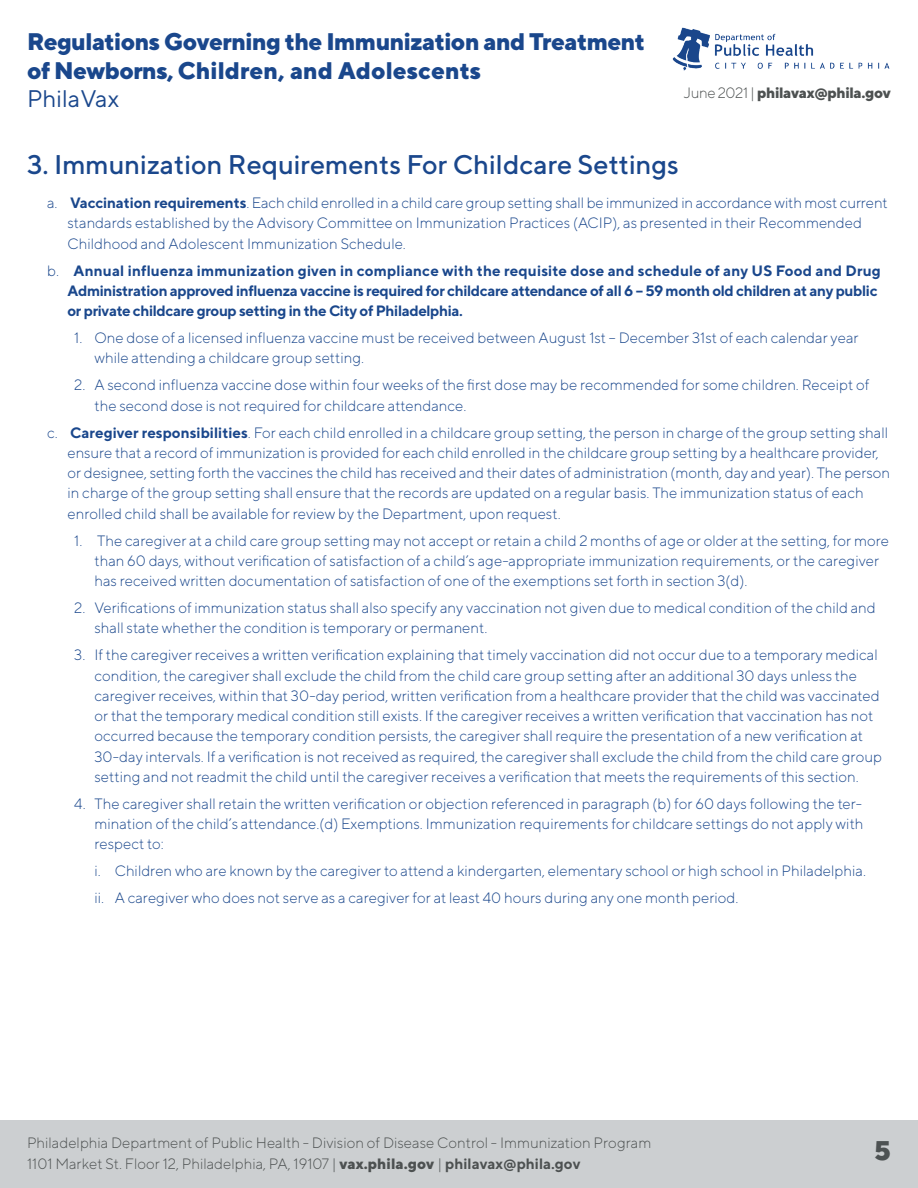
<style>
.page{position:relative;width:918px;height:1188px;background:#fff}
.page>*{position:absolute;margin:0;border:0;box-sizing:border-box;transform-origin:0 0}
.t1{font:500 27px "TT Norms";color:#1a478c}
.t2{font:800 27px "TT Norms";color:#4d5253}
.t3{font:800 24px/28.5px "TT Norms";letter-spacing:-.025em;color:#1a478c}
.t4{font:24px "TT Norms";color:#1a478c}
.t5{font:300 15px/20.2px "TT Norms";color:#1a478c}
.t6{font:700 15px/20.2px "TT Norms";letter-spacing:-.025em;color:#1a478c}
.t7{font:300 15px/20.2px "TT Norms";color:#4d5151}
.t8{font:800 15px "TT Norms";letter-spacing:-.025em;color:#4d5151}
.s1{font-weight:300}
.s2{font-weight:700}
.s3{font-weight:800}
</style>
<div class="page">
<div style="left:0;top:1120px;width:918px;height:68px;background:#cccfd1"></div>
<img style="left:673px;top:27px;width:217px;height:44px">
<h2 class="t3" style="left:27px;top:27px;width:620px">Regulations Governing the Immunization and Treatment of Newborns, Children, and Adolescents</h2>
<h2 class="t4" style="left:27px;top:84px;width:94px">PhilaVax</h2>
<p class="t8" style="left:684px;top:83px;width:209px"><span class="s1">June 2021 |</span> philavax@phila.gov</p>
<p class="t1" style="left:27px;top:148px;width:654px">3. Immunization Requirements For Childcare Settings</p>
<p class="t5" style="left:68px;top:192px;width:822px;text-indent:-20px">a. <span class="s2">Vaccination requirements</span>. Each child enrolled in a child care group setting shall be immunized in accordance with most current standards established by the Advisory Committee on Immunization Practices (ACIP), as presented in their Recommended<br>Childhood and Adolescent Immunization Schedule.</p>
<p class="t6" style="left:68px;top:260px;width:815px;text-indent:-20px"><span class="s1">b.</span> Annual influenza immunization given in compliance with the requisite dose and schedule of any US Food and Drug<br>Administration approved influenza vaccine is required for childcare attendance of all 6 – 59 month old children at any public or private childcare group setting in the City of Philadelphia.</p>
<p class="t5" style="left:94px;top:327px;width:766px;text-indent:-20px">1. One dose of a licensed influenza vaccine must be received between August 1st – December 31st of each calendar year while attending a childcare group setting.</p>
<p class="t5" style="left:94px;top:375px;width:777px;text-indent:-20px">2. A second influenza vaccine dose within four weeks of the first dose may be recommended for some children. Receipt of the second dose is not required for childcare attendance.</p>
<p class="t5" style="left:68px;top:422px;width:824px;text-indent:-20px">c. <span class="s2">Caregiver responsibilities</span>. For each child enrolled in a childcare group setting, the person in charge of the group setting shall ensure that a record of immunization is provided for each child enrolled in the childcare group setting by a healthcare provider, or designee, setting forth the vaccines the child has received and their dates of administration (month, day and year). The person in charge of the group setting shall ensure that the records are updated on a regular basis. The immunization status of each enrolled child shall be available for review by the Department, upon request.</p>
<p class="t5" style="left:94px;top:530px;width:796px;text-indent:-20px">1. The caregiver at a child care group setting may not accept or retain a child 2 months of age or older at the setting, for more than 60 days, without verification of satisfaction of a child’s age-appropriate immunization requirements, or the caregiver has received written documentation of satisfaction of one of the exemptions set forth in section 3(d).</p>
<p class="t5" style="left:94px;top:597px;width:783px;text-indent:-20px">2. Verifications of immunization status shall also specify any vaccination not given due to medical condition of the child and shall state whether the condition is temporary or permanent.</p>
<p class="t5" style="left:94px;top:645px;width:789px;text-indent:-20px">3. If the caregiver receives a written verification explaining that timely vaccination did not occur due to a temporary medical condition, the caregiver shall exclude the child from the child care group setting after an additional 30 days unless the caregiver receives, within that 30-day period, written verification from a healthcare provider that the child was vaccinated or that the temporary medical condition still exists. If the caregiver receives a written verification that vaccination has not occurred because the temporary condition persists, the caregiver shall require the presentation of a new verification at 30-day intervals. If a verification is not received as required, the caregiver shall exclude the child from the child care group setting and not readmit the child until the caregiver receives a verification that meets the requirements of this section.</p>
<p class="t5" style="left:94px;top:793px;width:771px;text-align:justify;text-indent:-20px">4. The caregiver shall retain the written verification or objection referenced in paragraph (b) for 60 days following the ter&shy;mination of the child’s attendance.(d) Exemptions. Immunization requirements for childcare settings do not apply with respect to:</p>
<p class="t5" style="left:94px;top:861px;width:773px">i. Children who are known by the caregiver to attend a kindergarten, elementary school or high school in Philadelphia.</p>
<p class="t5" style="left:94px;top:888px;width:645px">ii. A caregiver who does not serve as a caregiver for at least 40 hours during any one month period.</p>
<p class="t7" style="left:27px;top:1133px;width:626px">Philadelphia Department of Public Health - Division of Disease Control - Immunization Program<br>1101 Market St. Floor 12, Philadelphia, PA, 19107 | <span class="s3">vax.phila.gov</span> | <span class="s2">philavax@phila.gov</span></p>
<h1 class="t2" style="left:874px;top:1133px;width:18px">5</h1>
</div>
